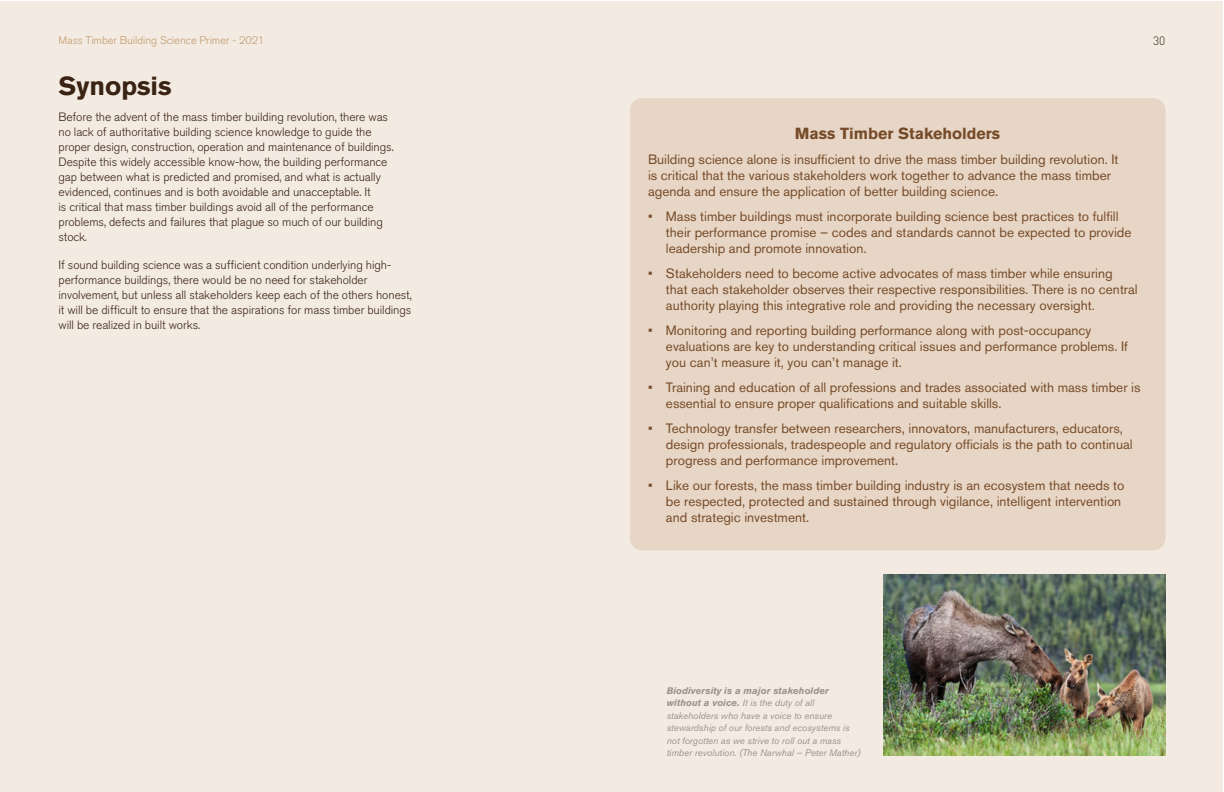
<style>
.page{position:relative;width:1224px;height:792px;background:#fff}
.page>*{position:absolute;margin:0;border:0;box-sizing:border-box;transform-origin:0 0}
.t1{font:700 26px "Akzidenz Grotesk Std";color:#3a2313}
.t2{font:700 16px "Akzidenz Grotesk Std";color:#764b29}
.t3{font:13.5px/16px "Akzidenz Grotesk Std";color:#764b29}
.t4{font:300 12px/15px "Akzidenz Grotesk Std";letter-spacing:-.005em;color:#3a2313}
.t5{font:300 12px "DIN Pro";color:#3a2313}
.t6{font:300 11px "Akzidenz Grotesk Std";color:#c2996d}
.t7{font:italic 9.5px/12.5px "Akzidenz Grotesk Std";color:#9c948a}
.s1{font-weight:700}
</style>
<div class="page">
<div style="left:0;top:1px;width:1223px;height:791px;background:#f3ebe2"></div>
<div style="left:630px;top:98px;width:536px;height:452px;background:#e7d6c5;border-radius:12px"></div>
<img style="left:883px;top:575px;width:283px;height:181px">
<p class="t6" style="left:58px;top:34px;width:207px">Mass Timber Building Science Primer - 2021</p>
<h1 class="t1" style="left:58px;top:71px;width:115px">Synopsis</h1>
<p class="t4" style="left:58px;top:110px;width:337px">Before the advent of the mass timber building revolution, there was no lack of authoritative building science knowledge to guide the proper design, construction, operation and maintenance of buildings.<br>Despite this widely accessible know-how, the building performance gap between what is predicted and promised, and what is actually evidenced, continues and is both avoidable and unacceptable. It<br>is critical that mass timber buildings avoid all of the performance problems, defects and failures that plague so much of our building stock.</p>
<p class="t4" style="left:58px;top:258px;width:355px">If sound building science was a sufficient condition underlying high&shy;performance buildings, there would be no need for stakeholder involvement, but unless all stakeholders keep each of the others honest, it will be difficult to ensure that the aspirations for mass timber buildings will be realized in built works.</p>
<p class="t5" style="left:1153px;top:32px;width:14px">30</p>
<p class="t2" style="left:795px;top:124px;width:207px">Mass Timber Stakeholders</p>
<p class="t3" style="left:648px;top:151px;width:472px">Building science alone is insufficient to drive the mass timber building revolution. It is critical that the various stakeholders work together to advance the mass timber agenda and ensure the application of better building science.</p>
<p class="t3" style="left:666px;top:208px;width:467px;text-indent:-18px">• Mass timber buildings must incorporate building science best practices to fulfill their performance promise – codes and standards cannot be expected to provide leadership and promote innovation.</p>
<p class="t3" style="left:666px;top:265px;width:473px;text-indent:-18px">• Stakeholders need to become active advocates of mass timber while ensuring<br>that each stakeholder observes their respective responsibilities. There is no central authority playing this integrative role and providing the necessary oversight.</p>
<p class="t3" style="left:666px;top:322px;width:463px;text-indent:-18px">• Monitoring and reporting building performance along with post-occupancy evaluations are key to understanding critical issues and performance problems. If you can’t measure it, you can’t manage it.</p>
<p class="t3" style="left:666px;top:379px;width:476px;text-indent:-18px">• Training and education of all professions and trades associated with mass timber is essential to ensure proper qualifications and suitable skills.</p>
<p class="t3" style="left:666px;top:420px;width:468px;text-indent:-18px">• Technology transfer between researchers, innovators, manufacturers, educators, design professionals, tradespeople and regulatory officials is the path to continual progress and performance improvement.</p>
<p class="t3" style="left:666px;top:477px;width:460px;text-indent:-18px">• Like our forests, the mass timber building industry is an ecosystem that needs to be respected, protected and sustained through vigilance, intelligent intervention and strategic investment.</p>
<p class="t7" style="left:667px;top:684px;width:195px"><span class="s1">Biodiversity is a major stakeholder without a voice.</span> It is the duty of all stakeholders who have a voice to ensure stewardship of our forests and ecosystems is not forgotten as we strive to roll out a mass timber revolution. (The Narwhal – Peter Mather)</p>
</div>
